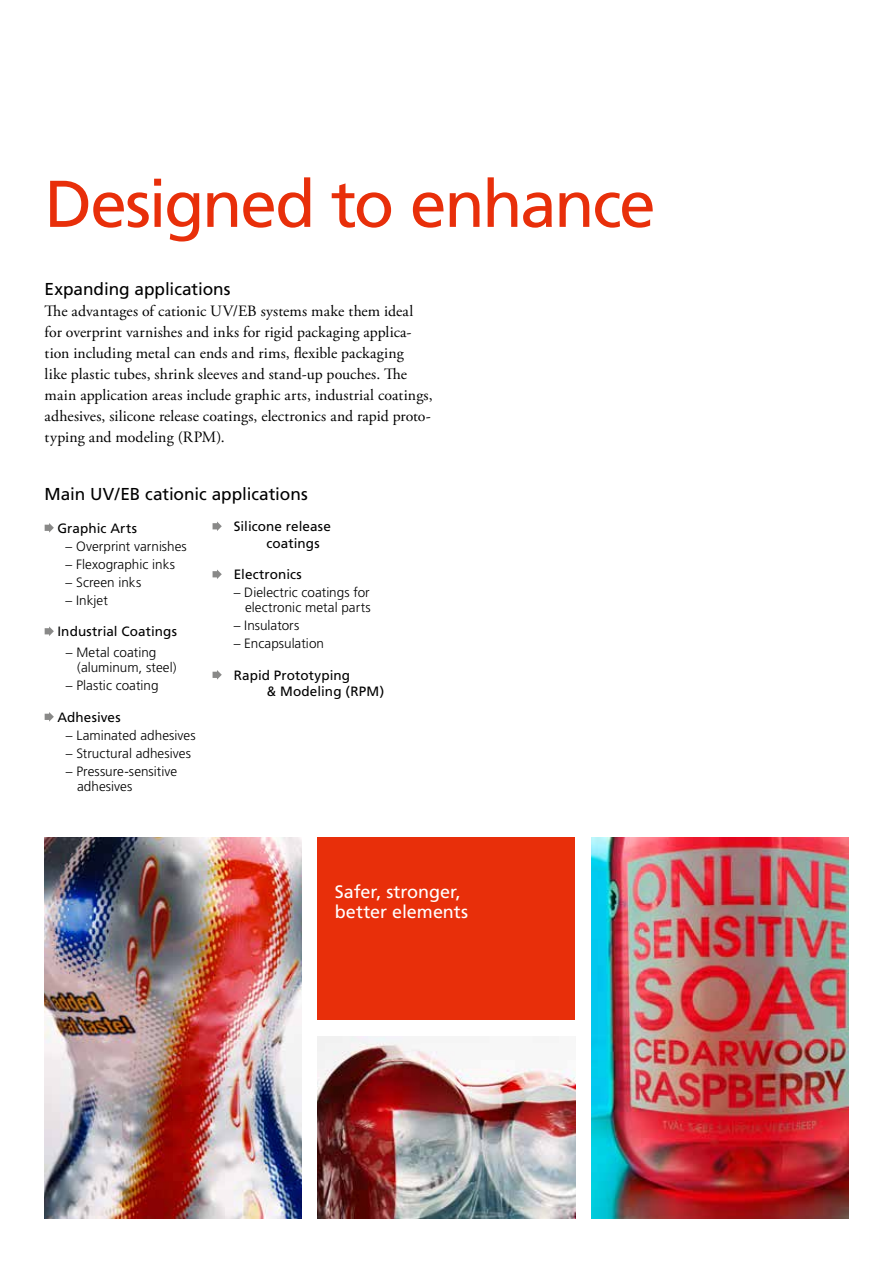
<style>
.page{position:relative;width:893px;height:1263px;background:#fff}
.page>*{position:absolute;margin:0;border:0;box-sizing:border-box;transform-origin:0 0}
.t1{font:66px "Frutiger";letter-spacing:-.035em;color:#e82f0a}
.t2{font:18px/19.5px "Frutiger";color:#fff}
.t3{font:17.25px "Frutiger";letter-spacing:-.005em;color:#000}
.t4{font:15.75px/21px "Adobe Garamond Pro";letter-spacing:.005em;color:#000}
.t5{font:300 13.5px/15px "Frutiger";letter-spacing:.005em;color:#000}
.t6{font:13.5px/16.5px "Frutiger";letter-spacing:.005em;color:#000}
</style>
<div class="page">
<div style="left:318px;top:838px;width:257px;height:182px;background:#e82f0a"></div>
<img style="left:318px;top:1036px;width:257px;height:182px">
<img style="left:45px;top:838px;width:257px;height:380px">
<img style="left:591px;top:838px;width:257px;height:380px">
<svg style="left:45px;top:523px;width:9px;height:10px"></svg>
<svg style="left:45px;top:626px;width:9px;height:10px"></svg>
<svg style="left:45px;top:712px;width:9px;height:10px"></svg>
<svg style="left:213px;top:521px;width:9px;height:10px"></svg>
<svg style="left:213px;top:569px;width:9px;height:10px"></svg>
<svg style="left:213px;top:670px;width:9px;height:10px"></svg>
<h1 class="t1" style="left:45px;top:165px;width:613px">Designed to enhance</h1>
<p class="t3" style="left:45px;top:279px;width:187px">Expanding applications</p>
<p class="t4" style="left:45px;top:301px;width:390px">The advantages of cationic UV/EB systems make them ideal for overprint varnishes and inks for rigid packaging applica&shy;tion including metal can ends and rims, flexible packaging<br>like plastic tubes, shrink sleeves and stand-up pouches. The main application areas include graphic arts, industrial coatings, adhesives, silicone release coatings, electronics and rapid proto&shy;typing and modeling (RPM).</p>
<p class="t3" style="left:45px;top:484px;width:265px">Main UV/EB cationic applications</p>
<p class="t6" style="left:57px;top:520px;width:81px">Graphic Arts</p>
<p class="t5" style="left:66px;top:539px;width:123px">– Overprint varnishes</p>
<p class="t5" style="left:66px;top:557px;width:111px">– Flexographic inks</p>
<p class="t5" style="left:66px;top:575px;width:77px">– Screen inks</p>
<p class="t5" style="left:66px;top:593px;width:44px">– Inkjet</p>
<p class="t6" style="left:57px;top:623px;width:121px">Industrial Coatings</p>
<p class="t5" style="left:77px;top:645px;width:101px;text-indent:-11px">– Metal coating (aluminum, steel)</p>
<p class="t5" style="left:66px;top:678px;width:94px">– Plastic coating</p>
<p class="t6" style="left:57px;top:709px;width:65px">Adhesives</p>
<p class="t5" style="left:66px;top:728px;width:131px">– Laminated adhesives</p>
<p class="t5" style="left:66px;top:746px;width:127px">– Structural adhesives</p>
<p class="t5" style="left:77px;top:764px;width:102px;text-indent:-11px">– Pressure-sensitive adhesives</p>
<p class="t6" style="left:267px;top:518px;width:66px;text-indent:-33px">Silicone release coatings</p>
<p class="t6" style="left:234px;top:566px;width:70px">Electronics</p>
<p class="t5" style="left:234px;top:585px;width:138px;text-align:right">– Dielectric coatings for electronic metal parts</p>
<p class="t5" style="left:234px;top:618px;width:67px">– Insulators</p>
<p class="t5" style="left:234px;top:636px;width:92px">– Encapsulation</p>
<p class="t6" style="left:267px;top:667px;width:119px;text-indent:-33px">Rapid Prototyping<br>&amp; Modeling (RPM)</p>
<p class="t2" style="left:335px;top:882px;width:135px">Safer, stronger, better elements</p>
</div>
